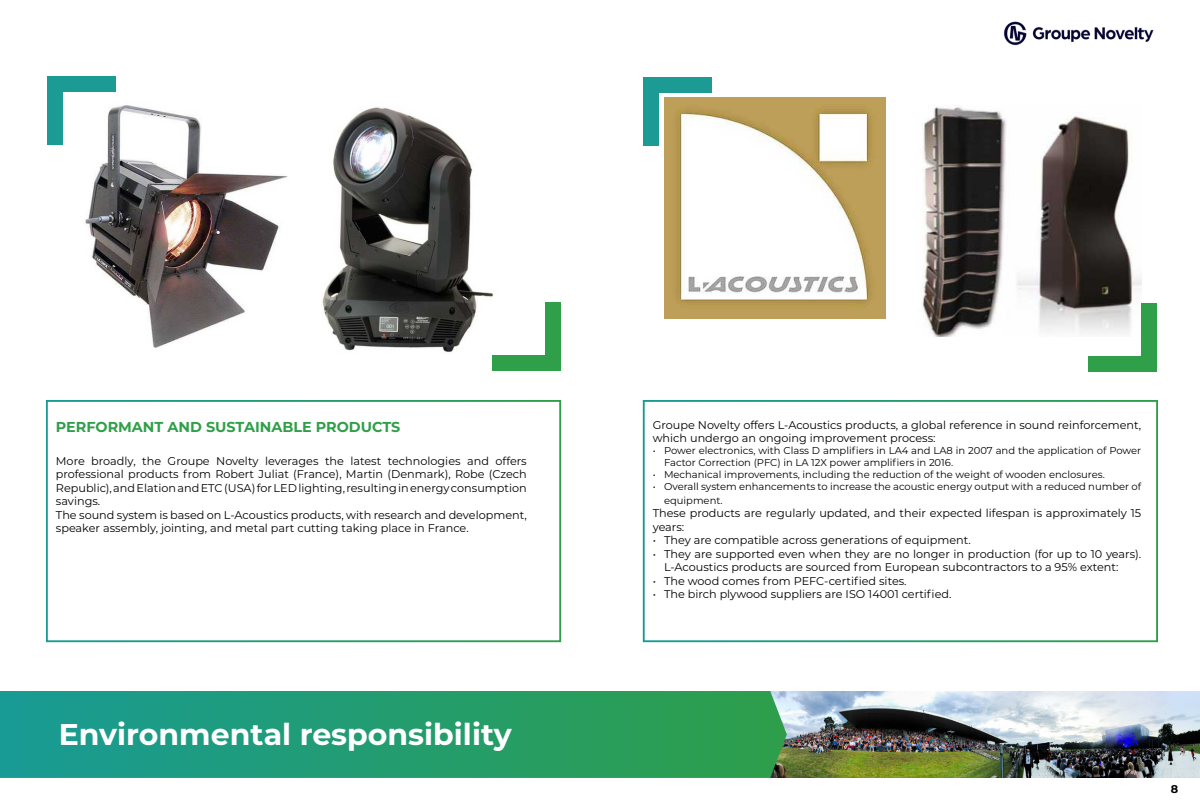
<style>
.page{position:relative;width:1200px;height:800px;background:#fff}
.page>*{position:absolute;margin:0;border:0;box-sizing:border-box;transform-origin:0 0}
.t1{font:700 30px "Montserrat";color:#fff}
.t2{font:700 14.38px "Montserrat";color:#309f49}
.t3{font:11.25px/13.5px "Montserrat";color:#000}
.t4{font:700 11.25px "Montserrat";color:#000}
.t5{font:10px/12px "Montserrat";color:#000}
</style>
<div class="page">
<img style="left:1003px;top:21px;width:151px;height:25px">
<img style="left:62px;top:98px;width:226px;height:250px">
<img style="left:322px;top:107px;width:172px;height:245px">
<img style="left:787px;top:691px;width:413px;height:87px">
<div style="left:46px;top:400px;width:515px;height:242px;border:2px solid #fff"></div>
<svg style="left:0;top:691px;width:787px;height:87px;background:#249c70"></svg>
<div style="left:47px;top:76px;width:69px;height:16px;background:#1c9a94"></div>
<div style="left:47px;top:76px;width:15px;height:69px;background:#1c9a94"></div>
<div style="left:492px;top:355px;width:69px;height:16px;background:#309f49"></div>
<div style="left:546px;top:302px;width:15px;height:69px;background:#309f49"></div>
<div style="left:643px;top:400px;width:515px;height:242px;border:2px solid #fff"></div>
<img style="left:664px;top:97px;width:221px;height:221px">
<img style="left:922px;top:107px;width:219px;height:229px">
<div style="left:643px;top:77px;width:68px;height:16px;background:#1c9a94"></div>
<div style="left:643px;top:77px;width:15px;height:69px;background:#1c9a94"></div>
<div style="left:1088px;top:356px;width:69px;height:16px;background:#309f49"></div>
<div style="left:1141px;top:303px;width:16px;height:69px;background:#309f49"></div>
<p class="t2" style="left:56px;top:416px;width:346px">PERFORMANT AND SUSTAINABLE PRODUCTS</p>
<p class="t3" style="left:56px;top:454px;width:472px">More broadly, the Groupe Novelty leverages the latest technologies and offers professional products from Robert Juliat (France), Martin (Denmark), Robe (Czech Republic), and Elation and ETC (USA) for LED lighting, resulting in energy consumption savings.<br>The sound system is based on L-Acoustics products, with research and development, speaker assembly, jointing, and metal part cutting taking place in France.</p>
<h1 class="t1" style="left:59px;top:713px;width:454px">Environmental responsibility</h1>
<p class="t3" style="left:653px;top:418px;width:490px">Groupe Novelty offers L-Acoustics products, a global reference in sound reinforcement, which undergo an ongoing improvement process:</p>
<p class="t5" style="left:664px;top:444px;width:479px;text-indent:-11px">• Power electronics, with Class D amplifiers in LA4 and LA8 in 2007 and the application of Power<br>Factor Correction (PFC) in LA 12X power amplifiers in 2016.</p>
<p class="t5" style="left:653px;top:468px;width:454px">• Mechanical improvements, including the reduction of the weight of wooden enclosures.</p>
<p class="t5" style="left:664px;top:480px;width:479px;line-height:13.5px;text-indent:-11px">• Overall system enhancements to increase the acoustic energy output with a reduced number of equipment.</p>
<p class="t3" style="left:653px;top:506px;width:490px">These products are regularly updated, and their expected lifespan is approximately 15 years:</p>
<p class="t3" style="left:653px;top:533px;width:320px">• They are compatible across generations of equipment.</p>
<p class="t3" style="left:664px;top:547px;width:479px;text-indent:-11px">• They are supported even when they are no longer in production (for up to 10 years).<br>L-Acoustics products are sourced from European subcontractors to a 95% extent:</p>
<p class="t3" style="left:653px;top:574px;width:255px">• The wood comes from PEFC-certified sites.</p>
<p class="t3" style="left:653px;top:587px;width:300px">• The birch plywood suppliers are ISO 14001 certified.</p>
<p class="t4" style="left:1171px;top:781px;width:9px">8</p>
</div>
